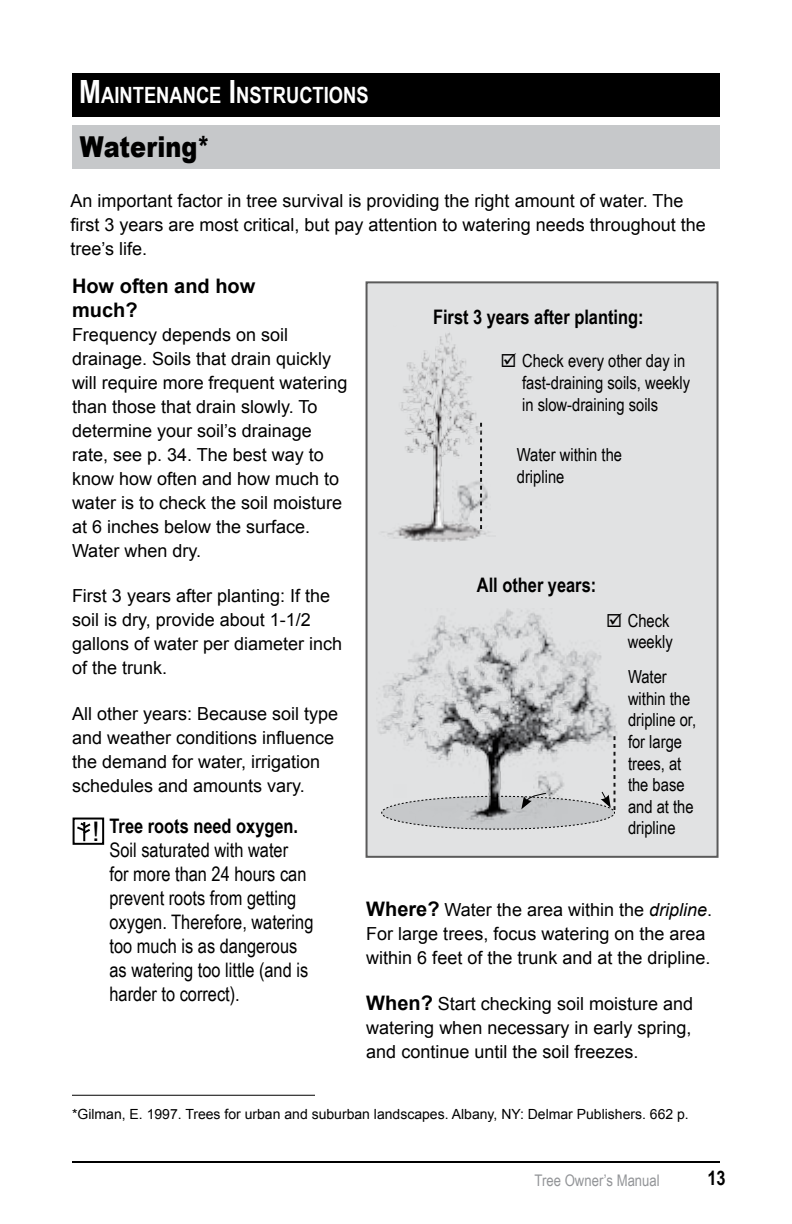
<style>
.page{position:relative;width:792px;height:1224px;background:#fff}
.page>*{position:absolute;margin:0;border:0;box-sizing:border-box;transform-origin:0 0}
.tom_heading2{font:900 28.8px "Arial";color:#000;scale:.83 1}
.toc1{font:27px "Arial";color:#000}
.tom_heading1{font:700 22.4px "Arial Narrow";color:#fff}
.text_body_TIP{font:20px/24px "Arial Narrow";color:#000}
.illustration_heading{font:700 20px "Arial Narrow";color:#000}
._2_heading_no_space{font:700 20px/24px "Arial";color:#000}
.text_body{font:18px/24px "Arial";color:#000}
.illustration_text_9p{font:18px/21.6px "Arial Narrow";color:#000}
.bulleted_list_checkm{font:18px/21.6px "Arial Narrow";color:#000}
.t1{font:16px "Arial Narrow";color:#939598}
.bibliographys{font:14px "Arial";color:#000}
.s1{font-size:32px}
.s2{font-weight:700}
.s3{font-weight:700;font-size:20px}
.s4{font-style:italic}
</style>
<div class="page">
<hr style="left:72px;top:1161px;width:648px;height:2px;background:#000">
<div style="left:72px;top:126px;width:648px;height:43px;background:#c6c8ca"></div>
<div style="left:72px;top:73px;width:648px;height:44px;background:#000"></div>
<div style="left:73px;top:818px;width:31px;height:27px;border:2px solid #000"></div>
<svg style="left:75px;top:821px;width:16px;height:20px"></svg>
<hr style="left:72px;top:1095px;width:243px;height:1px;background:#000">
<div style="left:366px;top:281px;width:353px;height:577px;background:#e1e2e3"></div>
<img style="left:378px;top:609px;width:239px;height:127px">
<svg style="left:381px;top:736px;width:235px;height:94px"></svg>
<img style="left:382px;top:333px;width:107px;height:209px">
<svg style="left:608px;top:613px;width:9px;height:14px"></svg>
<p class="tom_heading1" style="left:79px;top:78px;width:291px"><span class="s1">M</span>AINTENANCE <span class="s1">I</span>NSTRUCTIONS</p>
<p class="tom_heading2" style="left:80px;top:125px;width:158px">Watering*</p>
<p class="text_body" style="left:70px;top:189px;width:637px">An important factor in tree survival is providing the right amount of water. The first 3 years are most critical, but pay attention to watering needs throughout the tree’s life.</p>
<p class="_2_heading_no_space" style="left:72px;top:274px;width:185px">How often and how much?</p>
<p class="text_body" style="left:72px;top:322px;width:277px">Frequency depends on soil drainage. Soils that drain quickly will require more frequent watering than those that drain slowly. To determine your soil’s drainage rate, see p. 34. The best way to know how often and how much to water is to check the soil moisture at 6 inches below the surface.<br>Water when dry.</p>
<p class="text_body" style="left:72px;top:584px;width:272px">First 3 years after planting: If the soil is dry, provide about 1-1/2 gallons of water per diameter inch of the trunk.</p>
<p class="text_body" style="left:72px;top:702px;width:268px">All other years: Because soil type and weather conditions influence the demand for water, irrigation schedules and amounts vary.</p>
<p class="toc1" style="left:92px;top:814px;width:9px">!</p>
<p class="text_body_TIP" style="left:110px;top:813px;width:205px"><span class="s2">Tree roots need oxygen.<br></span>Soil saturated with water<br>for more than 24 hours can prevent roots from getting oxygen. Therefore, watering too much is as dangerous as watering too little (and is harder to correct).</p>
<p class="illustration_heading" style="left:433px;top:302px;width:212px">First 3 years after planting:</p>
<p class="bulleted_list_checkm" style="left:522px;top:350px;width:170px">Check every other day in fast-draining soils, weekly in slow-draining soils</p>
<p class="illustration_text_9p" style="left:517px;top:444px;width:107px">Water within the dripline</p>
<p class="illustration_heading" style="left:477px;top:570px;width:121px">All other years:</p>
<p class="bulleted_list_checkm" style="left:628px;top:609px;width:47px">Check weekly</p>
<p class="illustration_text_9p" style="left:628px;top:665px;width:70px">Water within the dripline or, for large trees, at the base and at the dripline</p>
<p class="text_body" style="left:366px;top:898px;width:347px"><span class="s3">Where?</span> Water the area within the <span class="s4">dripline</span>.<br>For large trees, focus watering on the area within 6 feet of the trunk and at the dripline.</p>
<p class="text_body" style="left:366px;top:992px;width:328px;text-align:justify"><span class="s3">When?</span> Start checking soil moisture and watering when necessary in early spring, and continue until the soil freezes.</p>
<p class="bibliographys" style="left:72px;top:1105px;width:618px">*Gilman, E. 1997. Trees for urban and suburban landscapes. Albany, NY: Delmar Publishers. 662 p.</p>
<p class="t1" style="left:535px;top:1168px;width:127px">Tree Owner’s Manual</p>
<p class="illustration_heading" style="left:708px;top:1162px;width:20px">13</p>
</div>
